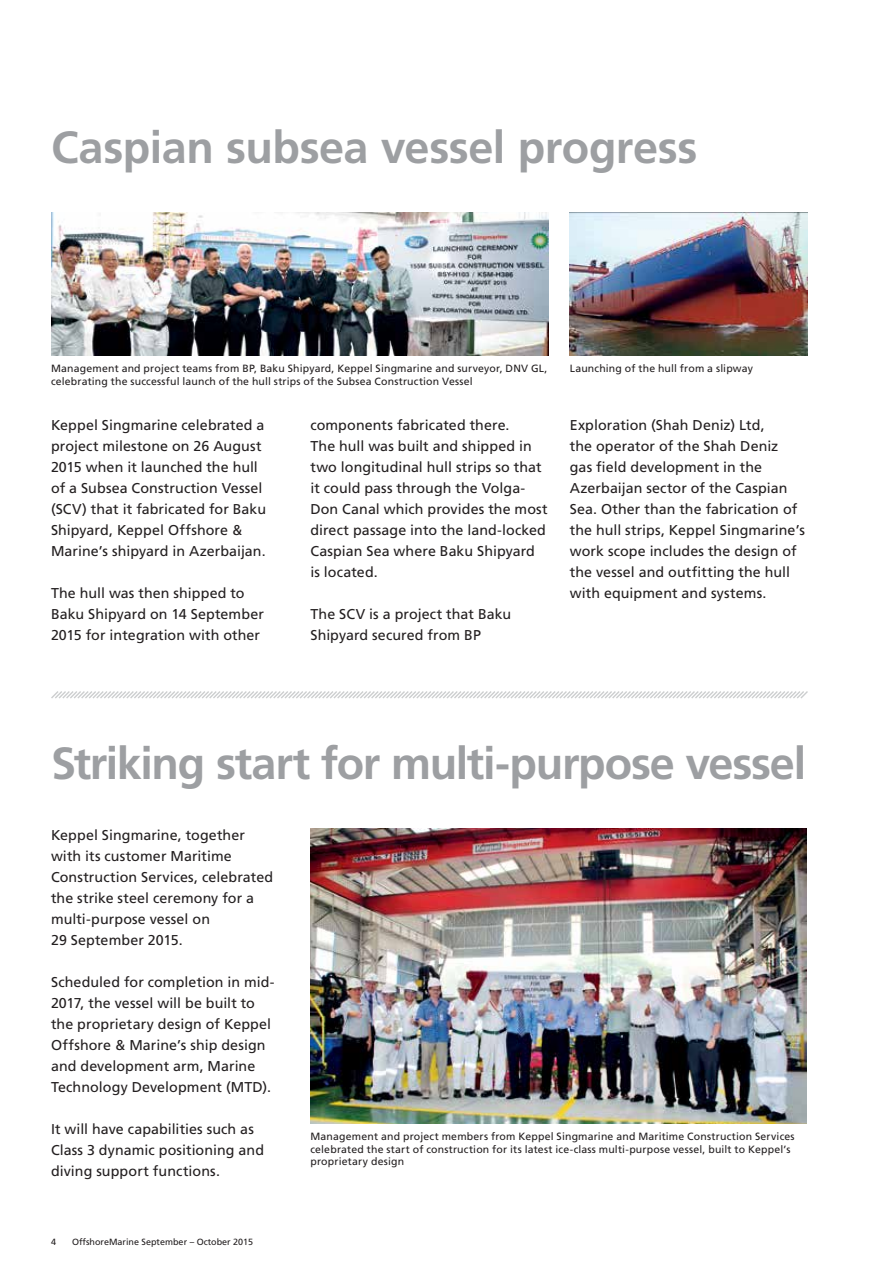
<style>
.page{position:relative;width:893px;height:1263px;background:#fff}
.page>*{position:absolute;margin:0;border:0;box-sizing:border-box;transform-origin:0 0}
.t1{font:700 45px "Frutiger";letter-spacing:-.025em;color:#9d9fa2}
.t2{font:14.25px/21px "Frutiger";letter-spacing:.005em;color:#231f20}
.t3{font:10.5px/12.8px "Frutiger";letter-spacing:.015em;color:#231f20}
.t4{font:9px "Frutiger";color:#231f20}
</style>
<div class="page">
<img style="left:51px;top:213px;width:498px;height:142px">
<svg style="left:51px;top:691px;width:757px;height:8px"></svg>
<img style="left:310px;top:829px;width:497px;height:294px">
<img style="left:570px;top:213px;width:238px;height:142px">
<h1 class="t1" style="left:51px;top:120px;width:648px">Caspian subsea vessel progress</h1>
<p class="t3" style="left:51px;top:362px;width:498px">Management and project teams from BP, Baku Shipyard, Keppel Singmarine and surveyor, DNV GL, celebrating the successful launch of the hull strips of the Subsea Construction Vessel</p>
<p class="t2" style="left:51px;top:414px;width:217px">Keppel Singmarine celebrated a project milestone on 26 August<br>2015 when it launched the hull of a Subsea Construction Vessel (SCV) that it fabricated for Baku<br>Shipyard, Keppel Offshore &amp;<br>Marine’s shipyard in Azerbaijan.</p>
<p class="t2" style="left:51px;top:582px;width:214px">The hull was then shipped to<br>Baku Shipyard on 14 September<br>2015 for integration with other</p>
<p class="t2" style="left:310px;top:414px;width:239px">components fabricated there.<br>The hull was built and shipped in two longitudinal hull strips so that it could pass through the Volga-<br>Don Canal which provides the most direct passage into the land-locked<br>Caspian Sea where Baku Shipyard is located.</p>
<p class="t2" style="left:310px;top:603px;width:202px">The SCV is a project that Baku<br>Shipyard secured from BP</p>
<p class="t3" style="left:570px;top:362px;width:185px">Launching of the hull from a slipway</p>
<p class="t2" style="left:570px;top:414px;width:237px">Exploration (Shah Deniz) Ltd,<br>the operator of the Shah Deniz<br>gas field development in the<br>Azerbaijan sector of the Caspian<br>Sea. Other than the fabrication of the hull strips, Keppel Singmarine’s work scope includes the design of the vessel and outfitting the hull with equipment and systems.</p>
<h1 class="t1" style="left:51px;top:737px;width:757px">Striking start for multi-purpose vessel</h1>
<p class="t2" style="left:51px;top:824px;width:224px">Keppel Singmarine, together with its customer Maritime<br>Construction Services, celebrated the strike steel ceremony for a multi-purpose vessel on<br>29 September 2015.</p>
<p class="t2" style="left:51px;top:971px;width:225px">Scheduled for completion in mid-<br>2017, the vessel will be built to the proprietary design of Keppel<br>Offshore &amp; Marine’s ship design and development arm, Marine<br>Technology Development (MTD).</p>
<p class="t2" style="left:51px;top:1118px;width:215px">It will have capabilities such as<br>Class 3 dynamic positioning and diving support functions.</p>
<p class="t3" style="left:310px;top:1130px;width:486px">Management and project members from Keppel Singmarine and Maritime Construction Services celebrated the start of construction for its latest ice-class multi-purpose vessel, built to Keppel’s proprietary design</p>
<p class="t4" style="left:51px;top:1237px;width:7px">4</p>
<p class="t4" style="left:72px;top:1237px;width:182px">OffshoreMarine September – October 2015</p>
</div>
